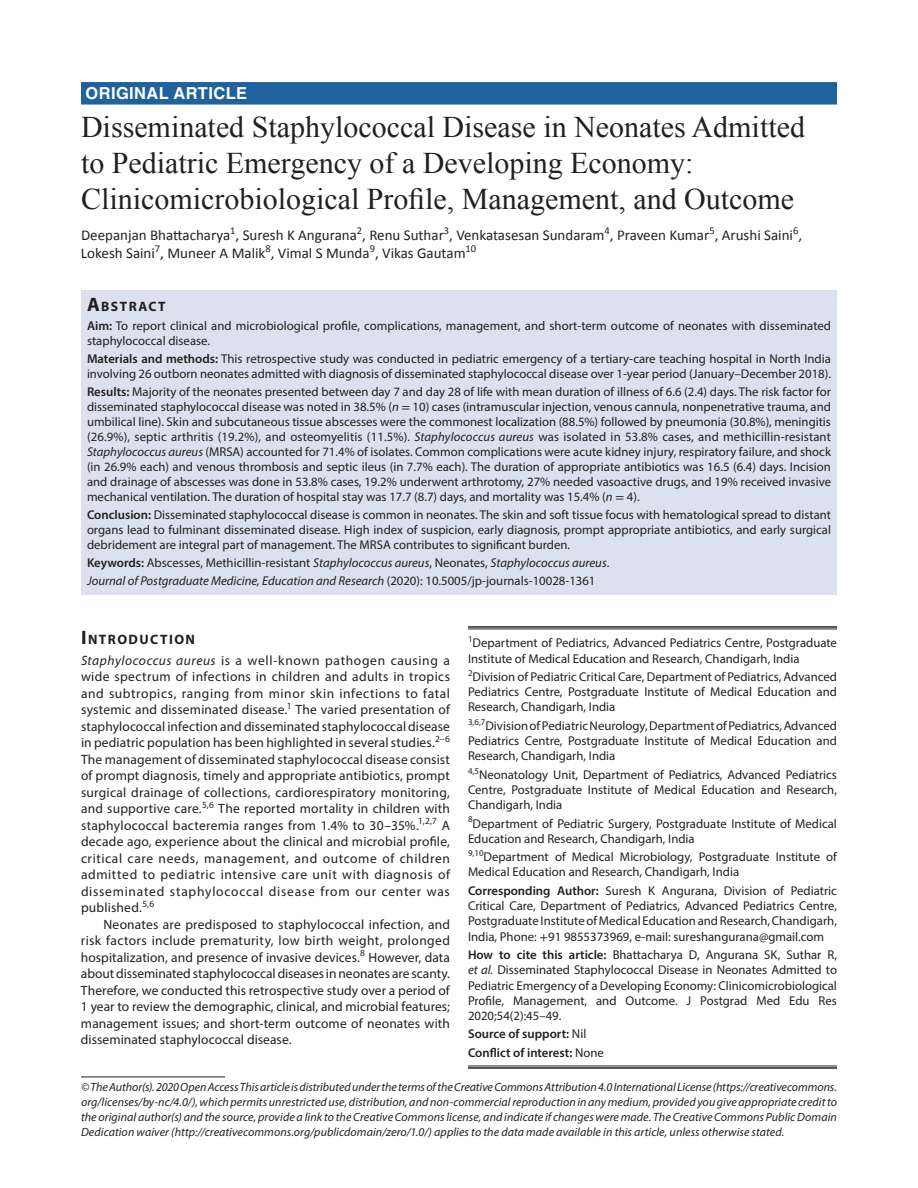
<style>
.page{position:relative;width:918px;height:1188px;background:#fff}
.page>*{position:absolute;margin:0;border:0;box-sizing:border-box;transform-origin:0 0}
.t1{font:30px/36px "Times New Roman";color:#231f20}
.t2{font:700 16.5px "Helvetica LT Std";letter-spacing:.025em;color:#fff}
.t3{font:15px/18px "Calibri";color:#231f20}
.t4{font:700 13.65px "Myriad Pro";letter-spacing:.105em;color:#231f20}
.t5{font:13.5px/16.5px "Myriad Pro";letter-spacing:.01em;color:#231f20;text-align:justify}
.t6{font:12.75px/15.3px "Myriad Pro";color:#231f20;text-align:justify}
.t7{font:italic 12.75px/18px "Myriad Pro";color:#231f20}
.t8{font:600 12.75px/18.3px "Myriad Pro";color:#231f20}
.t9{font:italic 12px/15px "Myriad Pro";letter-spacing:.005em;color:#231f20;text-align:justify}
.s1{font-size:19.5px}
.s2{font-weight:600}
.s3{font-style:italic}
.s4{font-family:"STIX"}
.s5{font-weight:600;font-style:normal}
.s6{font-style:normal}
.s7{font-weight:400}
</style>
<div class="page">
<div style="left:81px;top:82px;width:756px;height:23px;background:#20639c"></div>
<div style="left:81px;top:290px;width:756px;height:26px;background:#dbe1ee"></div>
<div style="left:81px;top:315px;width:756px;height:39px;background:#dbe1ee"></div>
<div style="left:81px;top:348px;width:756px;height:39px;background:#dbe1ee"></div>
<div style="left:81px;top:381px;width:756px;height:129px;background:#dbe1ee"></div>
<div style="left:81px;top:504px;width:756px;height:54px;background:#dbe1ee"></div>
<div style="left:81px;top:552px;width:756px;height:24px;background:#dbe1ee"></div>
<div style="left:81px;top:570px;width:756px;height:24px;background:#dbe1ee"></div>
<hr style="left:468px;top:626px;width:369px;height:2px;background:#231f20">
<hr style="left:468px;top:629px;width:369px;height:1px;background:#231f20">
<hr style="left:468px;top:1066px;width:369px;height:1px;background:#231f20">
<hr style="left:468px;top:1067px;width:369px;height:2px;background:#231f20">
<hr style="left:81px;top:1077px;width:144px;height:1px;background:#231f20">
<p class="t2" style="left:86px;top:83px;width:163px">ORIGINAL ARTICLE</p>
<h1 class="t1" style="left:81px;top:108px;width:726px">Disseminated Staphylococcal Disease in Neonates Admitted to Pediatric Emergency of a Developing Economy:<br>Clinicomicrobiological Profile, Management, and Outcome</h1>
<p class="t3" style="left:81px;top:226px;width:723px">Deepanjan Bhattacharya<sup>1</sup>, Suresh K Angurana<sup>2</sup>, Renu Suthar<sup>3</sup>, Venkatasesan Sundaram<sup>4</sup>, Praveen Kumar<sup>5</sup>, Arushi Saini<sup>6</sup>,<br>Lokesh Saini<sup>7</sup>, Muneer A Malik<sup>8</sup>, Vimal S Munda<sup>9</sup>, Vikas Gautam<sup>10</sup></p>
<p class="t4" style="left:87px;top:297px;width:80px"><span class="s1">A</span>BSTRACT</p>
<p class="t6" style="left:87px;top:318px;width:746px"><span class="s2">Aim:</span> To report clinical and microbiological profile, complications, management, and short-term outcome of neonates with disseminated staphylococcal disease.</p>
<p class="t6" style="left:87px;top:351px;width:746px"><span class="s2">Materials and methods:</span> This retrospective study was conducted in pediatric emergency of a tertiary-care teaching hospital in North India involving 26 outborn neonates admitted with diagnosis of disseminated staphylococcal disease over 1-year period (January–December 2018).</p>
<p class="t6" style="left:87px;top:384px;width:746px"><span class="s2">Results:</span> Majority of the neonates presented between day 7 and day 28 of life with mean duration of illness of 6.6 (2.4) days. The risk factor for disseminated staphylococcal disease was noted in 38.5% (<span class="s3">n</span> <span class="s4">=</span> 10) cases (intramuscular injection, venous cannula, nonpenetrative trauma, and umbilical line). Skin and subcutaneous tissue abscesses were the commonest localization (88.5%) followed by pneumonia (30.8%), meningitis (26.9%), septic arthritis (19.2%), and osteomyelitis (11.5%). <span class="s3">Staphylococcus aureus</span> was isolated in 53.8% cases, and methicillin-resistant <span class="s3">Staphylococcus aureus</span> (MRSA) accounted for 71.4% of isolates. Common complications were acute kidney injury, respiratory failure, and shock (in 26.9% each) and venous thrombosis and septic ileus (in 7.7% each). The duration of appropriate antibiotics was 16.5 (6.4) days. Incision and drainage of abscesses was done in 53.8% cases, 19.2% underwent arthrotomy, 27% needed vasoactive drugs, and 19% received invasive mechanical ventilation. The duration of hospital stay was 17.7 (8.7) days, and mortality was 15.4% (<span class="s3">n</span> <span class="s4">=</span> 4).</p>
<p class="t6" style="left:87px;top:507px;width:746px"><span class="s2">Conclusion:</span> Disseminated staphylococcal disease is common in neonates. The skin and soft tissue focus with hematological spread to distant organs lead to fulminant disseminated disease. High index of suspicion, early diagnosis, prompt appropriate antibiotics, and early surgical debridement are integral part of management. The MRSA contributes to significant burden.</p>
<p class="t7" style="left:87px;top:554px;width:524px"><span class="s5">Keywords:</span> <span class="s6">Abscesses, Methicillin-resistant</span> Staphylococcus aureus<span class="s6">, Neonates,</span> Staphylococcus aureus<span class="s6">.<br></span>Journal of Postgraduate Medicine, Education and Research <span class="s6">(2020): 10.5005/jp-journals-10028-1361</span></p>
<p class="t4" style="left:81px;top:630px;width:116px"><span class="s1">I</span>NTRODUCTION</p>
<p class="t5" style="left:81px;top:652px;width:371px"><span class="s3">Staphylococcus aureus</span> is a well-known pathogen causing a wide spectrum of infections in children and adults in tropics and subtropics, ranging from minor skin infections to fatal systemic and disseminated disease.<sup>1</sup> The varied presentation of staphylococcal infection and disseminated staphylococcal disease in pediatric population has been highlighted in several studies.<sup>2–6<br></sup>The management of disseminated staphylococcal disease consist of prompt diagnosis, timely and appropriate antibiotics, prompt surgical drainage of collections, cardiorespiratory monitoring, and supportive care.<sup>5,6</sup> The reported mortality in children with staphylococcal bacteremia ranges from 1.4% to 30–35%.<sup>1,2,7</sup> A decade ago, experience about the clinical and microbial profile, critical care needs, management, and outcome of children admitted to pediatric intensive care unit with diagnosis of disseminated staphylococcal disease from our center was published.<sup>5,6</sup></p>
<p class="t5" style="left:81px;top:916px;width:371px;text-indent:23px">Neonates are predisposed to staphylococcal infection, and risk factors include prematurity, low birth weight, prolonged hospitalization, and presence of invasive devices.<sup>8</sup> However, data about disseminated staphylococcal diseases in neonates are scanty.<br>Therefore, we conducted this retrospective study over a period of 1 year to review the demographic, clinical, and microbial features; management issues; and short-term outcome of neonates with disseminated staphylococcal disease.</p>
<p class="t6" style="left:468px;top:635px;width:371px"><sup>1</sup>Department of Pediatrics, Advanced Pediatrics Centre, Postgraduate<br>Institute of Medical Education and Research, Chandigarh, India</p>
<p class="t6" style="left:468px;top:669px;width:370px"><sup>2</sup>Division of Pediatric Critical Care, Department of Pediatrics, Advanced Pediatrics Centre, Postgraduate Institute of Medical Education and Research, Chandigarh, India</p>
<p class="t6" style="left:468px;top:718px;width:371px"><sup>3,6,7</sup>Division of Pediatric Neurology, Department of Pediatrics, Advanced Pediatrics Centre, Postgraduate Institute of Medical Education and Research, Chandigarh, India</p>
<p class="t6" style="left:468px;top:766px;width:371px"><sup>4,5</sup>Neonatology Unit, Department of Pediatrics, Advanced Pediatrics Centre, Postgraduate Institute of Medical Education and Research, Chandigarh, India</p>
<p class="t6" style="left:468px;top:815px;width:370px"><sup>8</sup>Department of Pediatric Surgery, Postgraduate Institute of Medical<br>Education and Research, Chandigarh, India</p>
<p class="t6" style="left:468px;top:849px;width:370px"><sup>9,10</sup>Department of Medical Microbiology, Postgraduate Institute of<br>Medical Education and Research, Chandigarh, India</p>
<p class="t6" style="left:468px;top:883px;width:371px"><span class="s2">Corresponding Author:</span> Suresh K Angurana, Division of Pediatric Critical Care, Department of Pediatrics, Advanced Pediatrics Centre, Postgraduate Institute of Medical Education and Research, Chandigarh, India, Phone: <span class="s4">+</span>91 9855373969, e-mail: sureshangurana@gmail.com</p>
<p class="t6" style="left:468px;top:947px;width:371px"><span class="s2">How to cite this article:</span> Bhattacharya D, Angurana SK, Suthar R, <span class="s3">et al.</span> Disseminated Staphylococcal Disease in Neonates Admitted to Pediatric Emergency of a Developing Economy: Clinicomicrobiological Profile, Management, and Outcome. J Postgrad Med Edu Res 2020;54(2):45–49.</p>
<p class="t8" style="left:468px;top:1025px;width:137px">Source of support: <span class="s7">Nil<br></span>Conflict of interest: <span class="s7">None</span></p>
<p class="t9" style="left:81px;top:1079px;width:758px">© The Author(s). 2020 Open Access This article is distributed under the terms of the Creative Commons Attribution 4.0 International License (https://creativecommons. org/licenses/by-nc/4.0/), which permits unrestricted use, distribution, and non-commercial reproduction in any medium, provided you give appropriate credit to the original author(s) and the source, provide a link to the Creative Commons license, and indicate if changes were made. The Creative Commons Public Domain Dedication waiver (http://creativecommons.org/publicdomain/zero/1.0/) applies to the data made available in this article, unless otherwise stated.</p>
</div>
